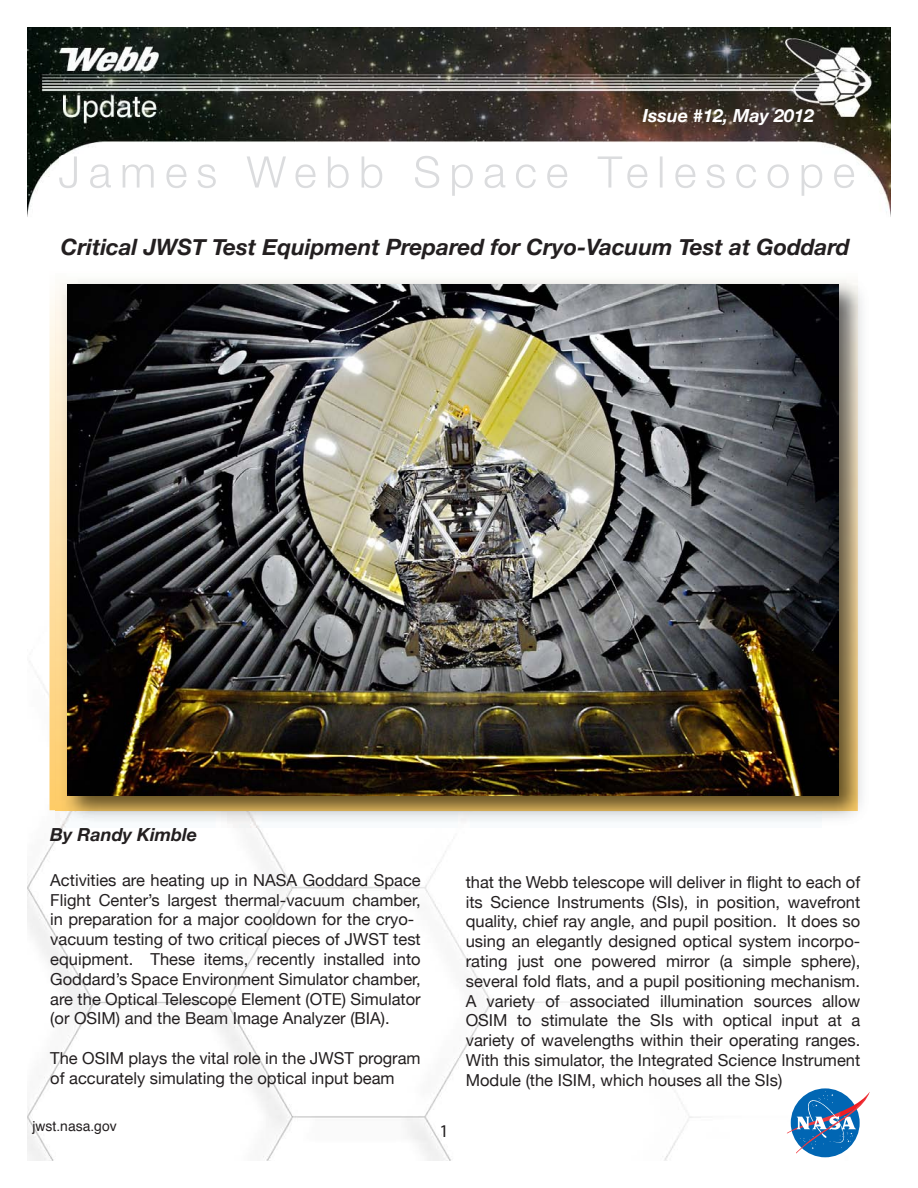
<style>
.page{position:relative;width:918px;height:1188px;background:#fff}
.page>*{position:absolute;margin:0;border:0;box-sizing:border-box;transform-origin:0 0}
.t1{font:italic 700 22.5px "Helvetica Neue";color:#231f20}
.t2{font:italic 700 18px "Helvetica Neue";color:#fff}
.t3{font:italic 700 18px "Helvetica Neue";color:#231f20}
.t4{font:18px "Myriad Pro";color:#231f20}
.t5{font:16.5px/19.8px "Helvetica Neue";color:#231f20}
.t6{font:13.95px "Helvetica";color:#231f20}
</style>
<div class="page">
<img style="left:27px;top:27px;width:864px;height:1134px">
<img style="left:59px;top:156px;width:795px;height:40px">
<img style="left:59px;top:156px;width:156px;height:32px">
<svg style="left:791px;top:1088px;width:69px;height:69px"></svg>
<svg style="left:787px;top:1091px;width:83px;height:63px"></svg>
<img style="left:821px;top:273px;width:51px;height:555px">
<img style="left:56px;top:810px;width:765px;height:18px">
<img style="left:56px;top:273px;width:802px;height:537px">
<img style="left:68px;top:285px;width:771px;height:510px">
<p class="t2" style="left:643px;top:105px;width:173px">Issue #12, May 2012</p>
<h1 class="t1" style="left:61px;top:233px;width:790px">Critical JWST Test Equipment Prepared for Cryo-Vacuum Test at Goddard</h1>
<p class="t3" style="left:50px;top:823px;width:148px">By Randy Kimble</p>
<p class="t5" style="left:50px;top:870px;width:372px">Activities are heating up in NASA Goddard Space Flight Center’s largest thermal-vacuum chamber, in preparation for a major cooldown for the cryo&shy;vacuum testing of two critical pieces of JWST test equipment. These items, recently installed into Goddard’s Space Environment Simulator chamber, are the Optical Telescope Element (OTE) Simulator (or OSIM) and the Beam Image Analyzer (BIA).</p>
<p class="t5" style="left:50px;top:1048px;width:372px">The OSIM plays the vital role in the JWST program of accurately simulating the optical input beam</p>
<p class="t6" style="left:33px;top:1120px;width:86px">jwst.nasa.gov</p>
<p class="t4" style="left:440px;top:1120px;width:11px">1</p>
<p class="t5" style="left:466px;top:872px;width:396px;text-align:justify">that the Webb telescope will deliver in flight to each of its Science Instruments (SIs), in position, wavefront quality, chief ray angle, and pupil position. It does so using an elegantly designed optical system incorpo&shy;rating just one powered mirror (a simple sphere), several fold flats, and a pupil positioning mechanism.<br>A variety of associated illumination sources allow OSIM to stimulate the SIs with optical input at a variety of wavelengths within their operating ranges.<br>With this simulator, the Integrated Science Instrument Module (the ISIM, which houses all the SIs)</p>
</div>
